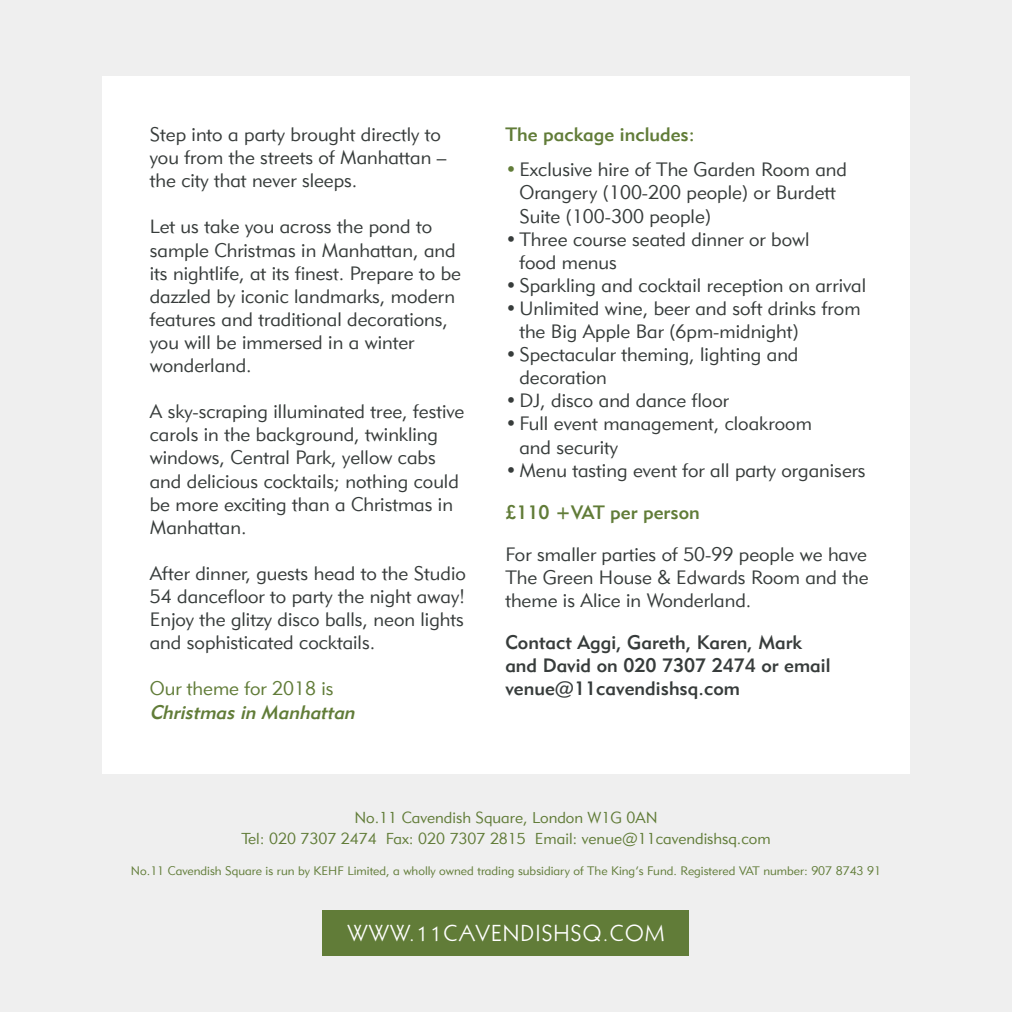
<style>
.page{position:relative;width:1012px;height:1012px;background:#efefef}
.page>*{position:absolute;margin:0;border:0;box-sizing:border-box;transform-origin:0 0}
.t1{font:22.57px "Geometric 231 BT Roman C";letter-spacing:.05em;color:#fff}
.t2{font:19.25px/23.1px "Geometric 415 BT Lite A";color:#373c3b}
.t3{font:19.25px/23.1px "Geometric 415 BT Medium A";color:#373c3b}
.t4{font:19.25px "Geometric 415 BT Medium A";color:#617c38}
.t5{font:italic 19.25px "Geometric 415 BT Medium A";color:#617c38}
.t6{font:19.25px "Geometric 415 BT Lite A";color:#617c38}
.t7{font:15.75px/21px "Geometric 415 BT Lite A";color:#617c38;text-align:center}
.t8{font:12.25px "Geometric 415 BT Lite A";color:#617c38}
.s1{color:#617c38}
</style>
<div class="page">
<div style="left:102px;top:76px;width:807px;height:698px;background:#fff"></div>
<div style="left:323px;top:910px;width:366px;height:45px;background:#617c38"></div>
<p class="t2" style="left:150px;top:122px;width:298px">Step into a party brought directly to you from the streets of Manhattan – the city that never sleeps.</p>
<p class="t2" style="left:150px;top:215px;width:313px">Let us take you across the pond to sample Christmas in Manhattan, and its nightlife, at its finest. Prepare to be dazzled by iconic landmarks, modern features and traditional decorations, you will be immersed in a winter wonderland.</p>
<p class="t2" style="left:150px;top:400px;width:316px">A sky-scraping illuminated tree, festive carols in the background, twinkling windows, Central Park, yellow cabs and delicious cocktails; nothing could be more exciting than a Christmas in Manhattan.</p>
<p class="t2" style="left:150px;top:561px;width:318px;text-align:justify">After dinner, guests head to the Studio 54 dancefloor to party the night away!<br>Enjoy the glitzy disco balls, neon lights and sophisticated cocktails.</p>
<p class="t6" style="left:150px;top:677px;width:185px">Our theme for 2018 is</p>
<p class="t5" style="left:150px;top:700px;width:211px">Christmasin Manhattan</p>
<p class="t4" style="left:505px;top:122px;width:191px">The package includes:</p>
<p class="t2" style="left:519px;top:158px;width:329px;text-indent:-14px"><span class="s1">•</span>Exclusive hire of The Garden Room and<br>Orangery (100-200 people) or Burdett<br>Suite (100-300 people)</p>
<p class="t2" style="left:519px;top:227px;width:292px;text-indent:-14px">•Three course seated dinner or bowl food menus</p>
<p class="t2" style="left:505px;top:273px;width:362px">•Sparkling and cocktail reception on arrival</p>
<p class="t2" style="left:519px;top:296px;width:343px;text-indent:-14px">•Unlimited wine, beer and soft drinks from the Big Apple Bar (6pm-midnight)</p>
<p class="t2" style="left:519px;top:343px;width:281px;text-indent:-14px">•Spectacular theming, lighting and decoration</p>
<p class="t2" style="left:505px;top:389px;width:225px">• DJ, disco and dance floor</p>
<p class="t2" style="left:519px;top:412px;width:294px;text-indent:-14px">•Full event management, cloakroom and security</p>
<p class="t2" style="left:505px;top:458px;width:362px">•Menu tasting event for all party organisers</p>
<p class="t4" style="left:505px;top:500px;width:196px">£110 +VAT per person</p>
<p class="t2" style="left:505px;top:542px;width:365px;text-align:justify">For smaller parties of 50-99 people we have The Green House &amp; Edwards Room and the theme is Alice in Wonderland.</p>
<p class="t3" style="left:505px;top:630px;width:327px">Contact Aggi, Gareth, Karen, Mark and David on 020 7307 2474 or email venue@11cavendishsq.com</p>
<p class="t7" style="left:241px;top:807px;width:531px">No.11 Cavendish Square, London W1G 0AN<br>Tel: 020 7307 2474 Fax: 020 7307 2815 Email: venue@11cavendishsq.com</p>
<p class="t8" style="left:131px;top:864px;width:752px">No.11 Cavendish Square is run by KEHF Limited, a wholly owned trading subsidiary of The King’s Fund. Registered VAT number: 907 8743 91</p>
<p class="t1" style="left:347px;top:919px;width:319px">WWW.11CAVENDISHSQ.COM</p>
</div>
